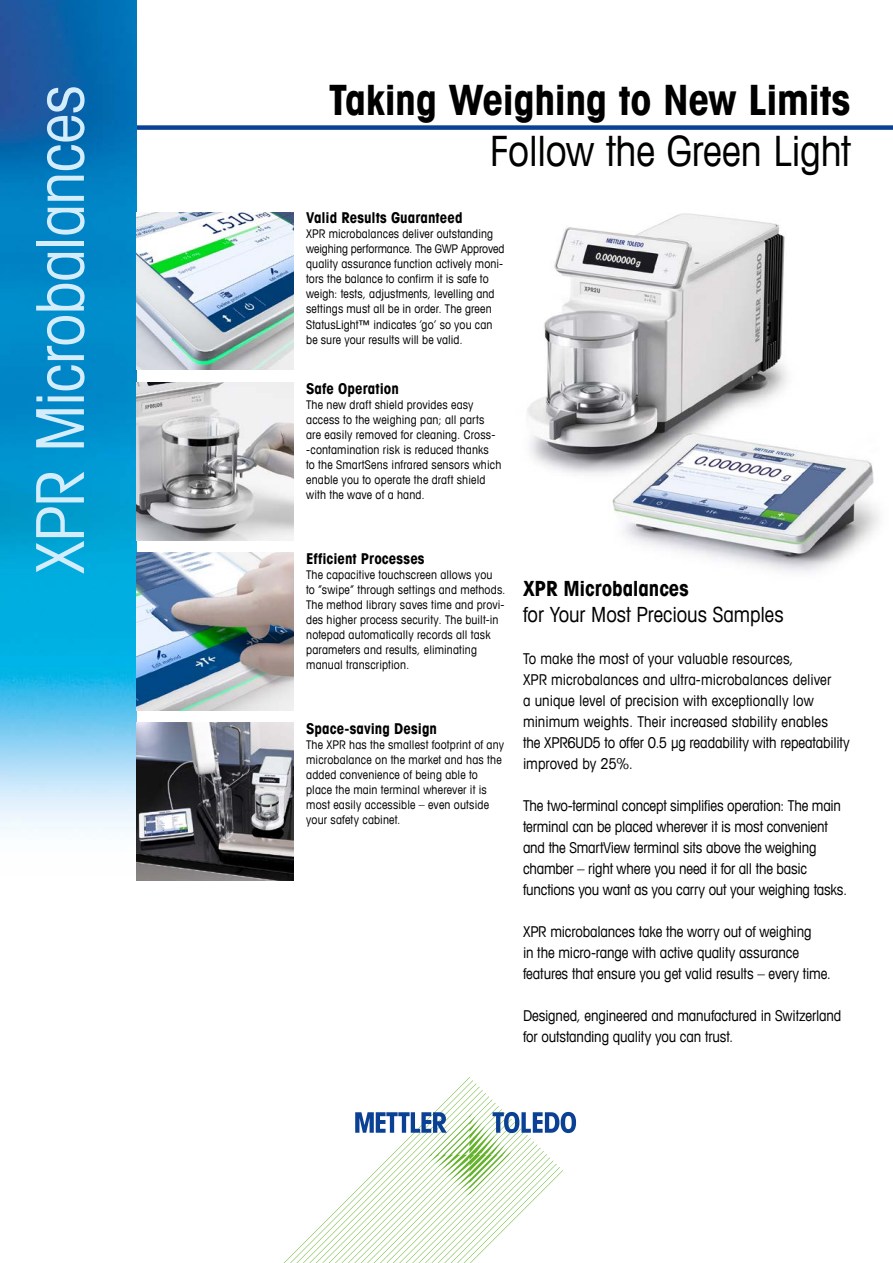
<style>
.page{position:relative;width:893px;height:1263px;background:#fff}
.page>*{position:absolute;margin:0;border:0;box-sizing:border-box;transform-origin:0 0}
.t1{font:condensed 66px "Avant Garde Com";letter-spacing:-.015em;color:#d4edfc}
.t2{font:700 condensed 42px "Avant Garde Com";letter-spacing:-.015em;color:#000}
.t3{font:condensed 42px "Avant Garde Com";letter-spacing:-.01em;color:#000}
.t4{font:condensed 21px "Avant Garde Com";letter-spacing:-.005em;color:#000}
.t5{font:700 condensed 21px "Avant Garde Com";letter-spacing:-.005em;color:#000}
.t6{font:condensed 15px/21px "Avant Garde Com";letter-spacing:-.01em;color:#000}
.t7{font:700 condensed 15px "Avant Garde Com";letter-spacing:.005em;color:#000}
.t8{font:condensed 12px/15px "Avant Garde Com";letter-spacing:.015em;color:#000}
</style>
<div class="page">
<img style="left:527px;top:213px;width:352px;height:359px">
<svg style="left:283px;top:1077px;width:293px;height:186px"></svg>
<div style="left:111px;top:125px;width:782px;height:5px;background:#0b4195"></div>
<img style="left:0;top:0;width:136px;height:830px">
<img style="left:136px;top:383px;width:157px;height:157px">
<img style="left:136px;top:723px;width:157px;height:157px">
<img style="left:136px;top:213px;width:157px;height:157px">
<img style="left:136px;top:553px;width:157px;height:157px">
<h1 class="t1" style="left:19px;top:574px;width:490px;rotate:-90deg">XPR Microbalances</h1>
<h2 class="t2" style="left:329px;top:73px;width:523px">Taking Weighing to New Limits</h2>
<h2 class="t3" style="left:490px;top:125px;width:362px">Follow the Green Light</h2>
<p class="t7" style="left:306px;top:208px;width:158px">Valid Results Guaranteed</p>
<p class="t8" style="left:306px;top:226px;width:200px">XPR microbalances deliver outstanding weighing performance. The GWP Approved quality assurance function actively moni&shy;tors the balance to confirm it is safe to weigh: tests, adjustments, levelling and settings must all be in order. The green StatusLight™ indicates ‘go’ so you can be sure your results will be valid.</p>
<p class="t7" style="left:306px;top:379px;width:94px">Safe Operation</p>
<p class="t8" style="left:306px;top:396px;width:197px">The new draft shield provides easy access to the weighing pan; all parts are easily removed for cleaning. Cross--contamination risk is reduced thanks<br>to the SmartSens infrared sensors which enable you to operate the draft shield with the wave of a hand.</p>
<p class="t7" style="left:306px;top:549px;width:120px">Efficient Processes</p>
<p class="t8" style="left:306px;top:567px;width:201px">The capacitive touchscreen allows you<br>to “swipe” through settings and methods.<br>The method library saves time and provi&shy;des higher process security. The built-in notepad automatically records all task parameters and results, eliminating manual transcription.</p>
<p class="t7" style="left:306px;top:719px;width:132px">Space-saving Design</p>
<p class="t8" style="left:306px;top:737px;width:199px">The XPR has the smallest footprint of any microbalance on the market and has the added convenience of being able to place the main terminal wherever it is most easily accessible – even outside your safety cabinet.</p>
<h3 class="t5" style="left:523px;top:575px;width:167px">XPR Microbalances</h3>
<h3 class="t4" style="left:523px;top:601px;width:262px">for Your Most Precious Samples</h3>
<p class="t6" style="left:523px;top:648px;width:328px">To make the most of your valuable resources,<br>XPR microbalances and ultra-microbalances deliver<br>a unique level of precision with exceptionally low minimum weights. Their increased stability enables<br>the XPR6UD5 to offer 0.5 μg readability with repeatability improved by 25%.</p>
<p class="t6" style="left:523px;top:795px;width:326px">The two-terminal concept simplifies operation: The main terminal can be placed wherever it is most convenient and the SmartView terminal sits above the weighing chamber – right where you need it for all the basic functions you want as you carry out your weighing tasks.</p>
<p class="t6" style="left:523px;top:921px;width:310px">XPR microbalances take the worry out of weighing<br>in the micro-range with active quality assurance features that ensure you get valid results – every time.</p>
<p class="t6" style="left:523px;top:1005px;width:320px">Designed, engineered and manufactured in Switzerland for outstanding quality you can trust.</p>
</div>
